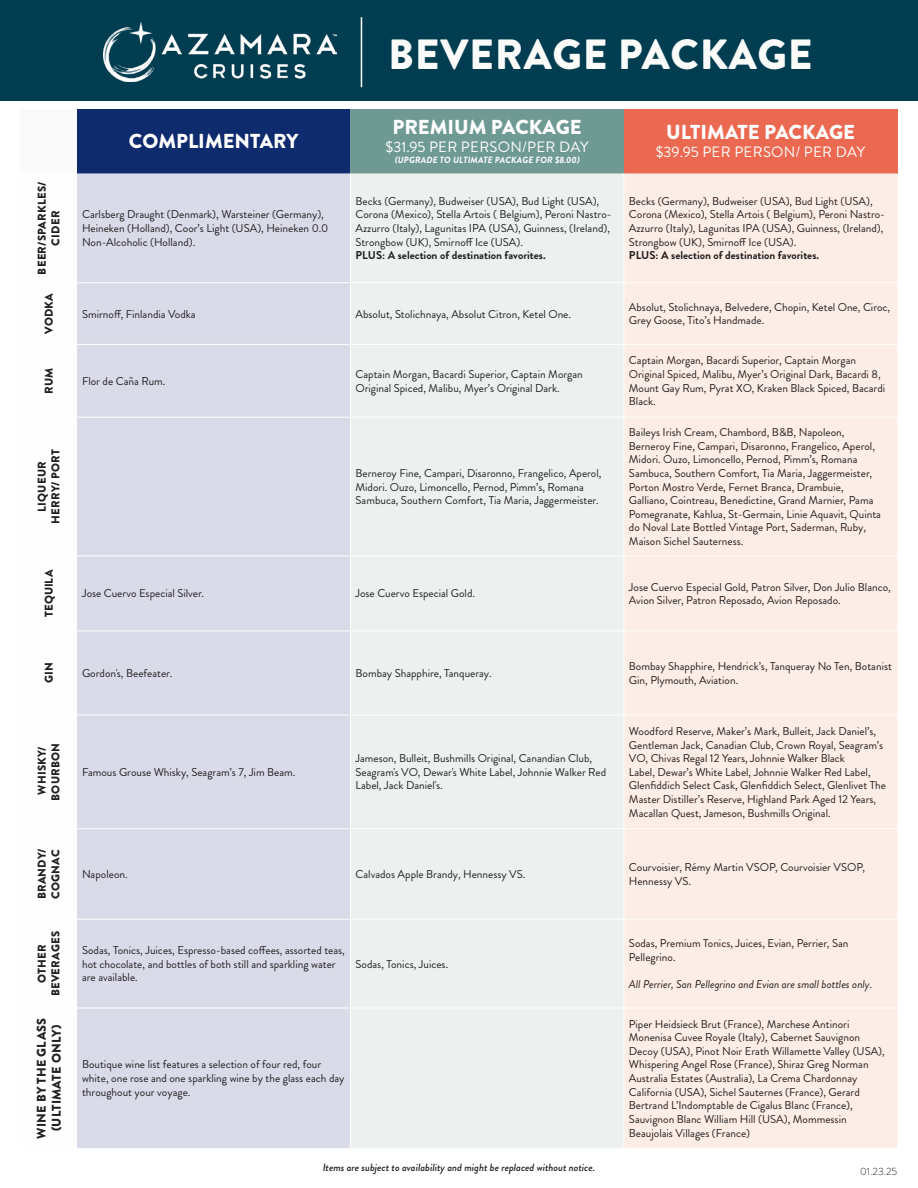
<style>
.page{position:relative;width:918px;height:1188px;background:#fff}
.page>*{position:absolute;margin:0;border:0;box-sizing:border-box;transform-origin:0 0}
.t1{font:900 42.15px "Brandon Grotesque";letter-spacing:.02em;color:#fbfbfa}
.t2{font:900 20.25px "Brandon Grotesque";color:#fff}
.t3{font:15px "Brandon Grotesque";letter-spacing:.02em;color:#fff}
.t4{font:900 12.6px/15.1px "Brandon Grotesque";letter-spacing:.02em;color:#231f20;text-align:center}
.t5{font:11.4px/13.6px "Brandon Grotesque";color:#231f20}
.t6{font:900 11.4px/13.6px "Brandon Grotesque";letter-spacing:.02em;color:#231f20;text-align:center}
.t7{font:700 11.4px "Brandon Grotesque";color:#231f20}
.t8{font:italic 11.4px "Brandon Grotesque";color:#231f20}
.t9{font:900 11.4px "Brandon Grotesque";color:#231f20}
.t10{font:italic 500 10.5px "Brandon Grotesque";color:#231f20}
.t11{font:300 10.5px "Brandon Grotesque";color:#231f20}
.t12{font:italic 700 9px "Brandon Grotesque";letter-spacing:.02em;color:#fff}
</style>
<div class="page">
<div style="left:0;top:0;width:918px;height:100px;background:#013d51"></div>
<img style="left:104px;top:22px;width:232px;height:60px">
<hr style="left:361px;top:17px;width:1px;height:70px;background:#fff">
<div style="left:21px;top:109px;width:56px;height:64px;background:#fafafa"></div>
<div style="left:77px;top:109px;width:273px;height:64px;background:#0d2b6d"></div>
<div style="left:350px;top:109px;width:274px;height:64px;background:#6f9a94"></div>
<div style="left:624px;top:109px;width:273px;height:64px;background:#ec6951"></div>
<div style="left:77px;top:173px;width:273px;height:975px;background:#dadbe9"></div>
<div style="left:351px;top:173px;width:273px;height:975px;background:#ecf1f0"></div>
<div style="left:625px;top:173px;width:272px;height:975px;background:#fcede6"></div>
<hr style="left:77px;top:282px;width:273px;height:1px;background:#fff">
<hr style="left:350px;top:282px;width:274px;height:1px;background:#fff">
<hr style="left:624px;top:282px;width:273px;height:1px;background:#fff">
<hr style="left:77px;top:344px;width:273px;height:1px;background:#fff">
<hr style="left:350px;top:344px;width:274px;height:1px;background:#fff">
<hr style="left:624px;top:344px;width:273px;height:1px;background:#fff">
<hr style="left:77px;top:417px;width:273px;height:1px;background:#fff">
<hr style="left:350px;top:417px;width:274px;height:1px;background:#fff">
<hr style="left:624px;top:417px;width:273px;height:1px;background:#fff">
<hr style="left:77px;top:556px;width:273px;height:1px;background:#fff">
<hr style="left:350px;top:556px;width:274px;height:1px;background:#fff">
<hr style="left:624px;top:556px;width:273px;height:1px;background:#fff">
<hr style="left:77px;top:631px;width:273px;height:1px;background:#fff">
<hr style="left:350px;top:631px;width:274px;height:1px;background:#fff">
<hr style="left:624px;top:631px;width:273px;height:1px;background:#fff">
<hr style="left:77px;top:715px;width:273px;height:1px;background:#fff">
<hr style="left:350px;top:715px;width:274px;height:1px;background:#fff">
<hr style="left:624px;top:715px;width:273px;height:1px;background:#fff">
<hr style="left:77px;top:828px;width:273px;height:1px;background:#fff">
<hr style="left:350px;top:828px;width:274px;height:1px;background:#fff">
<hr style="left:624px;top:828px;width:273px;height:1px;background:#fff">
<hr style="left:77px;top:919px;width:273px;height:1px;background:#fff">
<hr style="left:350px;top:919px;width:274px;height:1px;background:#fff">
<hr style="left:624px;top:919px;width:273px;height:1px;background:#fff">
<hr style="left:77px;top:1008px;width:273px;height:1px;background:#fff">
<hr style="left:350px;top:1008px;width:274px;height:1px;background:#fff">
<hr style="left:624px;top:1008px;width:273px;height:1px;background:#fff">
<p class="t6" style="left:35px;top:275px;width:94px;rotate:-90deg">BEER/SPARKLES/<br>CIDER</p>
<p class="t6" style="left:42px;top:334px;width:42px;rotate:-90deg">VODKA</p>
<p class="t2" style="left:129px;top:127px;width:171px">COMPLIMENTARY</p>
<p class="t5" style="left:82px;top:208px;width:248px">Carlsberg Draught (Denmark), Warsteiner (Germany),<br>Heineken (Holland), Coor’s Light (USA), Heineken 0.0<br>Non-Alcoholic (Holland).</p>
<p class="t1" style="left:388px;top:24px;width:426px">BEVERAGE PACKAGE</p>
<p class="t2" style="left:393px;top:113px;width:191px">PREMIUM PACKAGE</p>
<p class="t3" style="left:386px;top:136px;width:204px">$31.95 PER PERSON/PER DAY</p>
<p class="t12" style="left:395px;top:153px;width:187px">(UPGRADE TO ULTIMATE PACKAGE FOR $8.00)</p>
<p class="t5" style="left:356px;top:194px;width:257px">Becks (Germany), Budweiser (USA), Bud Light (USA), Corona (Mexico), Stella Artois ( Belgium), Peroni Nastro-Azzurro (Italy), Lagunitas IPA (USA), Guinness, (Ireland), Strongbow (UK), Smirnoff Ice (USA).</p>
<p class="t7" style="left:356px;top:247px;width:192px">PLUS: A selection of destination favorites.</p>
<p class="t2" style="left:666px;top:118px;width:190px">ULTIMATE PACKAGE</p>
<p class="t3" style="left:656px;top:142px;width:211px">$39.95 PER PERSON/ PER DAY</p>
<p class="t5" style="left:629px;top:194px;width:257px">Becks (Germany), Budweiser (USA), Bud Light (USA), Corona (Mexico), Stella Artois ( Belgium), Peroni Nastro-Azzurro (Italy), Lagunitas IPA (USA), Guinness, (Ireland), Strongbow (UK), Smirnoff Ice (USA).</p>
<p class="t7" style="left:629px;top:247px;width:192px">PLUS: A selection of destination favorites.</p>
<p class="t5" style="left:82px;top:307px;width:115px">Smirnoff, Finlandia Vodka</p>
<p class="t5" style="left:356px;top:307px;width:217px">Absolut, Stolichnaya, Absolut Citron, Ketel One.</p>
<p class="t5" style="left:629px;top:300px;width:263px">Absolut, Stolichnaya, Belvedere, Chopin, Ketel One, Ciroc,<br>Grey Goose, Tito’s Handmade.</p>
<p class="t6" style="left:42px;top:394px;width:28px;rotate:-90deg">RUM</p>
<p class="t5" style="left:82px;top:374px;width:85px">Flor de Caña Rum.</p>
<p class="t5" style="left:356px;top:367px;width:229px">Captain Morgan, Bacardi Superior, Captain Morgan<br>Original Spiced, Malibu, Myer’s Original Dark.</p>
<p class="t6" style="left:35px;top:524px;width:76px;rotate:-90deg">LIQUEUR<br>HERRY/ PORT</p>
<p class="t5" style="left:356px;top:466px;width:248px">Berneroy Fine, Campari, Disaronno, Frangelico, Aperol,<br>Midori. Ouzo, Limoncello, Pernod, Pimm’s, Romana<br>Sambuca, Southern Comfort, Tia Maria, Jaggermeister.</p>
<p class="t5" style="left:629px;top:354px;width:258px">Captain Morgan, Bacardi Superior, Captain Morgan Original Spiced, Malibu, Myer’s Original Dark, Bacardi 8, Mount Gay Rum, Pyrat XO, Kraken Black Spiced, Bacardi Black.</p>
<p class="t5" style="left:629px;top:425px;width:254px">Baileys Irish Cream, Chambord, B&amp;B, Napoleon, Berneroy Fine, Campari, Disaronno, Frangelico, Aperol, Midori. Ouzo, Limoncello, Pernod, Pimm’s, Romana Sambuca, Southern Comfort, Tia Maria, Jaggermeister, Porton Mostro Verde, Fernet Branca, Drambuie, Galliano, Cointreau, Benedictine, Grand Marnier, Pama Pomegranate, Kahlua, St-Germain, Linie Aquavit, Quinta do Noval Late Bottled Vintage Port, Saderman, Ruby, Maison Sichel Sauterness.</p>
<p class="t9" style="left:41px;top:617px;width:49px;rotate:-90deg">TEQUILA</p>
<p class="t5" style="left:82px;top:587px;width:124px">Jose Cuervo Especial Silver.</p>
<p class="t5" style="left:356px;top:587px;width:121px">Jose Cuervo Especial Gold.</p>
<p class="t5" style="left:629px;top:580px;width:263px">Jose Cuervo Especial Gold, Patron Silver, Don Julio Blanco,<br>Avion Silver, Patron Reposado, Avion Reposado.</p>
<p class="t6" style="left:42px;top:683px;width:22px;rotate:-90deg">GIN</p>
<p class="t5" style="left:82px;top:666px;width:92px">Gordon's, Beefeater.</p>
<p class="t5" style="left:356px;top:666px;width:138px">Bombay Shapphire, Tanqueray.</p>
<p class="t5" style="left:629px;top:660px;width:265px">Bombay Shapphire, Hendrick’s, Tanqueray No Ten, Botanist<br>Gin, Plymouth, Aviation.</p>
<p class="t6" style="left:35px;top:801px;width:59px;rotate:-90deg">WHISKY/<br>BOURBON</p>
<p class="t6" style="left:35px;top:899px;width:52px;rotate:-90deg">BRANDY/</p>
<p class="t6" style="left:49px;top:899px;width:51px;rotate:-90deg">COGNAC</p>
<p class="t6" style="left:35px;top:996px;width:67px;rotate:-90deg">OTHER<br>BEVERAGES</p>
<p class="t4" style="left:34px;top:1139px;width:122px;rotate:-90deg">WINE BY THE GLASS (ULTIMATE ONLY)</p>
<p class="t5" style="left:82px;top:765px;width:215px">Famous Grouse Whisky, Seagram’s 7, Jim Beam.</p>
<p class="t5" style="left:356px;top:752px;width:252px">Jameson, Bulleit, Bushmills Original, Canandian Club,<br>Seagram's VO, Dewar's White Label, Johnnie Walker Red<br>Label, Jack Daniel's.</p>
<p class="t5" style="left:629px;top:724px;width:259px">Woodford Reserve, Maker’s Mark, Bulleit, Jack Daniel’s, Gentleman Jack, Canadian Club, Crown Royal, Seagram’s VO, Chivas Regal 12 Years, Johnnie Walker Black<br>Label, Dewar’s White Label, Johnnie Walker Red Label, Glenfiddich Select Cask, Glenfiddich Select, Glenlivet The Master Distiller’s Reserve, Highland Park Aged 12 Years, Macallan Quest, Jameson, Bushmills Original.</p>
<p class="t5" style="left:82px;top:867px;width:47px">Napoleon.</p>
<p class="t5" style="left:356px;top:867px;width:171px">Calvados Apple Brandy, Hennessy VS.</p>
<p class="t5" style="left:629px;top:861px;width:238px">Courvoisier, Rémy Martin VSOP, Courvoisier VSOP,<br>Hennessy VS.</p>
<p class="t5" style="left:82px;top:943px;width:264px">Sodas, Tonics, Juices, Espresso-based coffees, assorted teas, hot chocolate, and bottles of both still and sparkling water are available.</p>
<p class="t5" style="left:356px;top:957px;width:94px">Sodas, Tonics, Juices.</p>
<p class="t5" style="left:82px;top:1058px;width:264px">Boutique wine list features a selection of four red, four white, one rose and one sparkling wine by the glass each day throughout your voyage.</p>
<p class="t5" style="left:629px;top:937px;width:221px">Sodas, Premium Tonics, Juices, Evian, Perrier, San<br>Pellegrino.</p>
<p class="t8" style="left:629px;top:976px;width:245px">All Perrier, San Pellegrino and Evian are small bottles only.</p>
<p class="t5" style="left:629px;top:1017px;width:257px">Piper Heidsieck Brut (France), Marchese Antinori Monenisa Cuvee Royale (Italy), Cabernet Sauvignon Decoy (USA), Pinot Noir Erath Willamette Valley (USA), Whispering Angel Rose (France), Shiraz Greg Norman Australia Estates (Australia), La Crema Chardonnay California (USA), Sichel Sauternes (France), Gerard Bertrand L’Indomptable de Cigalus Blanc (France), Sauvignon Blanc William Hill (USA), Mommessin Beaujolais Villages (France)</p>
<p class="t10" style="left:323px;top:1160px;width:274px">Items are subject to availability and might be replaced without notice.</p>
<p class="t11" style="left:860px;top:1164px;width:39px">01.23.25</p>
</div>
